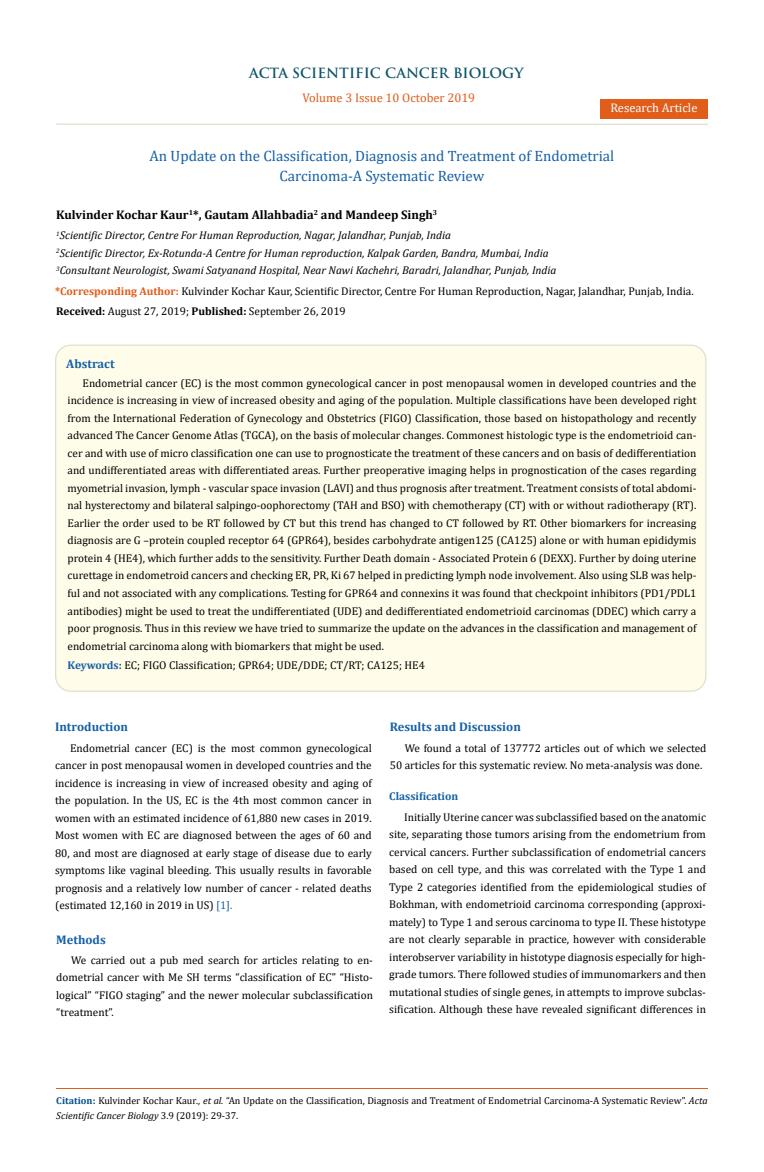
<style>
.page{position:relative;width:764px;height:1172px;background:#fff}
.page>*{position:absolute;margin:0;border:0;box-sizing:border-box;transform-origin:0 0}
.t1{font:15px/20px "Cambria";color:#1560a6;text-align:center}
.t2{font:700 13.75px "Trajan Pro";color:#0e546a}
.t3{font:700 12.5px "Cambria";color:#000}
.t4{font:700 12.5px "Cambria";color:#1560a6}
.t5{font:12.5px "Cambria";color:#e05d1a}
.t6{font:12.5px "Cambria";color:#fff}
.t7{font:11.25px/17.5px "Cambria";color:#000;text-align:justify}
.t8{font:italic 11.25px/17.5px "Cambria";color:#000}
.t9{font:700 11.25px "Cambria";color:#1560a6}
.t10{font:10px/15px "Cambria";color:#000}
.s1{font-weight:700;color:#e05d1a}
.s2{font-weight:700}
.s3{font-weight:700;color:#1560a6}
.s4{font-weight:700;color:#0e546a}
.s5{color:#1560a6}
.s6{font-weight:700;color:#035089}
.s7{font-style:italic}
</style>
<div class="page">
<div style="left:600px;top:99px;width:107px;height:20px;background:#e05d1a"></div>
<div style="left:56px;top:345px;width:650px;height:346px;background:#fffde9;border-radius:15px"></div>
<hr style="left:56px;top:1088px;width:651px;height:1px;background:#e05d1a">
<hr style="left:56px;top:123px;width:651px;height:2px;background:#e0dfcd">
<p class="t2" style="left:249px;top:64px;width:276px">ACTA SCIENTIFIC CANCER BIOLOGY</p>
<p class="t5" style="left:302px;top:91px;width:174px">Volume 3 Issue 10 October 2019</p>
<p class="t6" style="left:610px;top:100px;width:89px">Research Article</p>
<h1 class="t1" style="left:150px;top:146px;width:466px">An Update on the Classification, Diagnosis and Treatment of Endometrial<br>Carcinoma-A Systematic Review</h1>
<p class="t3" style="left:56px;top:206px;width:382px">Kulvinder Kochar Kaur<sup>1</sup>*, Gautam Allahbadia<sup>2</sup> and Mandeep Singh<sup>3</sup></p>
<p class="t8" style="left:56px;top:226px;width:502px"><sup>1</sup>Scientific Director, Centre For Human Reproduction, Nagar, Jalandhar, Punjab, India<br><sup>2</sup>Scientific Director, Ex-Rotunda-A Centre for Human reproduction, Kalpak Garden, Bandra, Mumbai, India<br><sup>3</sup>Consultant Neurologist, Swami Satyanand Hospital, Near Nawi Kachehri, Baradri, Jalandhar, Punjab, India</p>
<p class="t7" style="left:55px;top:282px;width:640px"><span class="s1">*Corresponding Author:</span> Kulvinder Kochar Kaur, Scientific Director, Centre For Human Reproduction, Nagar, Jalandhar, Punjab, India.</p>
<p class="t7" style="left:56px;top:302px;width:291px"><span class="s2">Received:</span> August 27, 2019; <span class="s2">Published:</span> September 26, 2019</p>
<p class="t4" style="left:66px;top:354px;width:50px">Abstract</p>
<p class="t7" style="left:68px;top:374px;width:630px;text-indent:15px">Endometrial cancer (EC) is the most common gynecological cancer in post menopausal women in developed countries and the incidence is increasing in view of increased obesity and aging of the population. Multiple classifications have been developed right from the International Federation of Gynecology and Obstetrics (FIGO) Classification, those based on histopathology and recently advanced The Cancer Genome Atlas (TGCA), on the basis of molecular changes. Commonest histologic type is the endometrioid can&shy;cer and with use of micro classification one can use to prognosticate the treatment of these cancers and on basis of dedifferentiation and undifferentiated areas with differentiated areas. Further preoperative imaging helps in prognostication of the cases regarding myometrial invasion, lymph - vascular space invasion (LAVI) and thus prognosis after treatment. Treatment consists of total abdomi&shy;nal hysterectomy and bilateral salpingo-oophorectomy (TAH and BSO) with chemotherapy (CT) with or without radiotherapy (RT).<br>Earlier the order used to be RT followed by CT but this trend has changed to CT followed by RT. Other biomarkers for increasing diagnosis are G –protein coupled receptor 64 (GPR64), besides carbohydrate antigen125 (CA125) alone or with human epididymis protein 4 (HE4), which further adds to the sensitivity. Further Death domain - Associated Protein 6 (DEXX). Further by doing uterine curettage in endometroid cancers and checking ER, PR, Ki 67 helped in predicting lymph node involvement. Also using SLB was help&shy;ful and not associated with any complications. Testing for GPR64 and connexins it was found that checkpoint inhibitors (PD1/PDL1 antibodies) might be used to treat the undifferentiated (UDE) and dedifferentiated endometrioid carcinomas (DDEC) which carry a poor prognosis. Thus in this review we have tried to summarize the update on the advances in the classification and management of endometrial carcinoma along with biomarkers that might be used.</p>
<p class="t7" style="left:68px;top:656px;width:359px"><span class="s3">Keywords</span><span class="s4">:</span> EC; FIGO Classification; GPR64; UDE/DDE; CT/RT; CA125; HE4</p>
<p class="t4" style="left:55px;top:718px;width:75px">Introduction</p>
<p class="t7" style="left:55px;top:739px;width:318px;text-indent:15px">Endometrial cancer (EC) is the most common gynecological cancer in post menopausal women in developed countries and the incidence is increasing in view of increased obesity and aging of the population. In the US, EC is the 4th most common cancer in women with an estimated incidence of 61,880 new cases in 2019.<br>Most women with EC are diagnosed between the ages of 60 and 80, and most are diagnosed at early stage of disease due to early symptoms like vaginal bleeding. This usually results in favorable prognosis and a relatively low number of cancer - related deaths (estimated 12,160 in 2019 in US) <span class="s5">[1].</span></p>
<p class="t4" style="left:56px;top:930px;width:51px">Methods</p>
<p class="t7" style="left:56px;top:951px;width:318px;text-indent:15px">We carried out a pub med search for articles relating to en&shy;dometrial cancer with Me SH terms “classification of EC” “Histo&shy;logical” “FIGO staging” and the newer molecular subclassification “treatment”.</p>
<p class="t4" style="left:390px;top:718px;width:133px">Results and Discussion</p>
<p class="t7" style="left:390px;top:738px;width:318px;text-indent:15px">We found a total of 137772 articles out of which we selected<br>50 articles for this systematic review. No meta-analysis was done.</p>
<p class="t9" style="left:389px;top:787px;width:71px">Classification</p>
<p class="t7" style="left:389px;top:808px;width:318px;text-indent:15px">Initially Uterine cancer was subclassified based on the anatomic site, separating those tumors arising from the endometrium from cervical cancers. Further subclassification of endometrial cancers based on cell type, and this was correlated with the Type 1 and Type 2 categories identified from the epidemiological studies of Bokhman, with endometrioid carcinoma corresponding (approxi&shy;mately) to Type 1 and serous carcinoma to type II. These histotype are not clearly separable in practice, however with considerable interobserver variability in histotype diagnosis especially for high&shy;grade tumors. There followed studies of immunomarkers and then mutational studies of single genes, in attempts to improve subclas&shy;sification. Although these have revealed significant differences in</p>
<p class="t10" style="left:56px;top:1093px;width:653px"><span class="s6">Citation:</span> Kulvinder Kochar Kaur<span class="s7">., et al.</span> “An Update on the Classification, Diagnosis and Treatment of Endometrial Carcinoma-A Systematic Review”. <span class="s7">Acta<br>Scientific Cancer Biology</span> 3.9 (2019): 29-37.</p>
</div>
